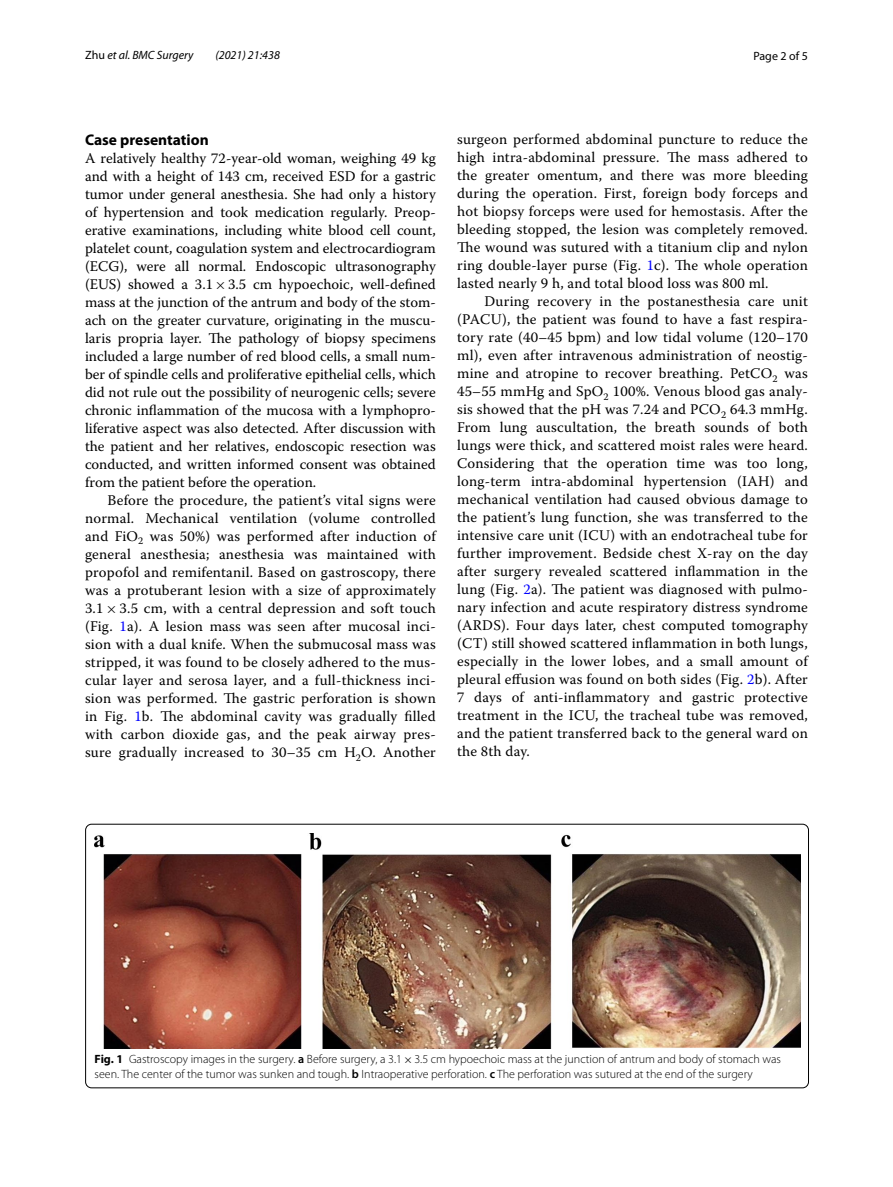
<style>
.page{position:relative;width:893px;height:1187px;background:#fff}
.page>*{position:absolute;margin:0;border:0;box-sizing:border-box;transform-origin:0 0}
.t1{font:700 15.45px "Myriad Pro";color:#000}
.t2{font:14.7px/18px "Warnock Pro";letter-spacing:.015em;color:#000;text-align:justify}
.t3{font:300 12px/15px "Myriad Pro";color:#000}
.t4{font:italic 12px "Myriad Pro";color:#000}
.t5{font:12px "Myriad Pro";color:#000}
.s1{font-style:normal}
.s2{font-family:"MTSY"}
.s3{color:#00f}
.s4{font-weight:700}
.s5{font-weight:600}
.s6{font-family:"MTSY";font-weight:400}
</style>
<div class="page">
<img style="left:94px;top:833px;width:706px;height:215px">
<div style="left:85px;top:824px;width:724px;height:263px;border:1px solid #000;border-radius:6px"></div>
<p class="t4" style="left:85px;top:48px;width:110px"><span class="s1">Zhu</span> et al. BMC Surgery</p>
<p class="t4" style="left:215px;top:48px;width:66px">(2021) 21:438</p>
<p class="t5" style="left:753px;top:48px;width:56px">Page 2 of 5</p>
<p class="t1" style="left:85px;top:129px;width:125px">Case presentation</p>
<p class="t2" style="left:85px;top:148px;width:352px">A relatively healthy 72-year-old woman, weighing 49 kg and with a height of 143 cm, received ESD for a gastric tumor under general anesthesia. She had only a history of hypertension and took medication regularly. Preop&shy;erative examinations, including white blood cell count, platelet count, coagulation system and electrocardiogram (ECG), were all normal. Endoscopic ultrasonography (EUS) showed a 3.1<span class="s2">×</span>3.5 cm hypoechoic, well-defined mass at the junction of the antrum and body of the stom&shy;ach on the greater curvature, originating in the muscu&shy;laris propria layer. The pathology of biopsy specimens included a large number of red blood cells, a small num&shy;ber of spindle cells and proliferative epithelial cells, which did not rule out the possibility of neurogenic cells; severe chronic inflammation of the mucosa with a lymphopro&shy;liferative aspect was also detected. After discussion with the patient and her relatives, endoscopic resection was conducted, and written informed consent was obtained from the patient before the operation.</p>
<p class="t2" style="left:85px;top:490px;width:352px;text-indent:22px">Before the procedure, the patient’s vital signs were normal. Mechanical ventilation (volume controlled and FiO<sub>2</sub> was 50%) was performed after induction of general anesthesia; anesthesia was maintained with propofol and remifentanil. Based on gastroscopy, there was a protuberant lesion with a size of approximately 3.1<span class="s2">×</span>3.5 cm, with a central depression and soft touch (Fig. <span class="s3">1</span>a). A lesion mass was seen after mucosal inci&shy;sion with a dual knife. When the submucosal mass was stripped, it was found to be closely adhered to the mus&shy;cular layer and serosa layer, and a full-thickness inci&shy;sion was performed. The gastric perforation is shown in Fig. <span class="s3">1</span>b. The abdominal cavity was gradually filled with carbon dioxide gas, and the peak airway pres&shy;sure gradually increased to 30–35 cm H<sub>2</sub>O. Another</p>
<p class="t2" style="left:457px;top:130px;width:352px">surgeon performed abdominal puncture to reduce the high intra-abdominal pressure. The mass adhered to the greater omentum, and there was more bleeding during the operation. First, foreign body forceps and hot biopsy forceps were used for hemostasis. After the bleeding stopped, the lesion was completely removed.<br>The wound was sutured with a titanium clip and nylon ring double-layer purse (Fig. <span class="s3">1</span>c). The whole operation lasted nearly 9 h, and total blood loss was 800 ml.</p>
<p class="t2" style="left:457px;top:292px;width:352px;text-indent:27px">During recovery in the postanesthesia care unit (PACU), the patient was found to have a fast respira&shy;tory rate (40–45 bpm) and low tidal volume (120–170 ml), even after intravenous administration of neostig&shy;mine and atropine to recover breathing. PetCO<sub>2</sub> was 45–55 mmHg and SpO<sub>2</sub> 100%. Venous blood gas analy&shy;sis showed that the pH was 7.24 and PCO<sub>2</sub> 64.3 mmHg.<br>From lung auscultation, the breath sounds of both lungs were thick, and scattered moist rales were heard.<br>Considering that the operation time was too long, long-term intra-abdominal hypertension (IAH) and mechanical ventilation had caused obvious damage to the patient’s lung function, she was transferred to the intensive care unit (ICU) with an endotracheal tube for further improvement. Bedside chest X-ray on the day after surgery revealed scattered inflammation in the lung (Fig. <span class="s3">2</span>a). The patient was diagnosed with pulmo&shy;nary infection and acute respiratory distress syndrome (ARDS). Four days later, chest computed tomography (CT) still showed scattered inflammation in both lungs, especially in the lower lobes, and a small amount of pleural effusion was found on both sides (Fig. <span class="s3">2</span>b). After 7 days of anti-inflammatory and gastric protective treatment in the ICU, the tracheal tube was removed, and the patient transferred back to the general ward on the 8th day.</p>
<p class="t3" style="left:95px;top:1051px;width:688px"><span class="s4">Fig. 1</span> Gastroscopy images in the surgery. <span class="s5">a</span> Before surgery, a 3.1<span class="s6">×</span>3.5 cm hypoechoic mass at the junction of antrum and body of stomach was seen. The center of the tumor was sunken and tough. <span class="s5">b</span> Intraoperative perforation. <span class="s5">c</span> The perforation was sutured at the end of the surgery</p>
</div>
